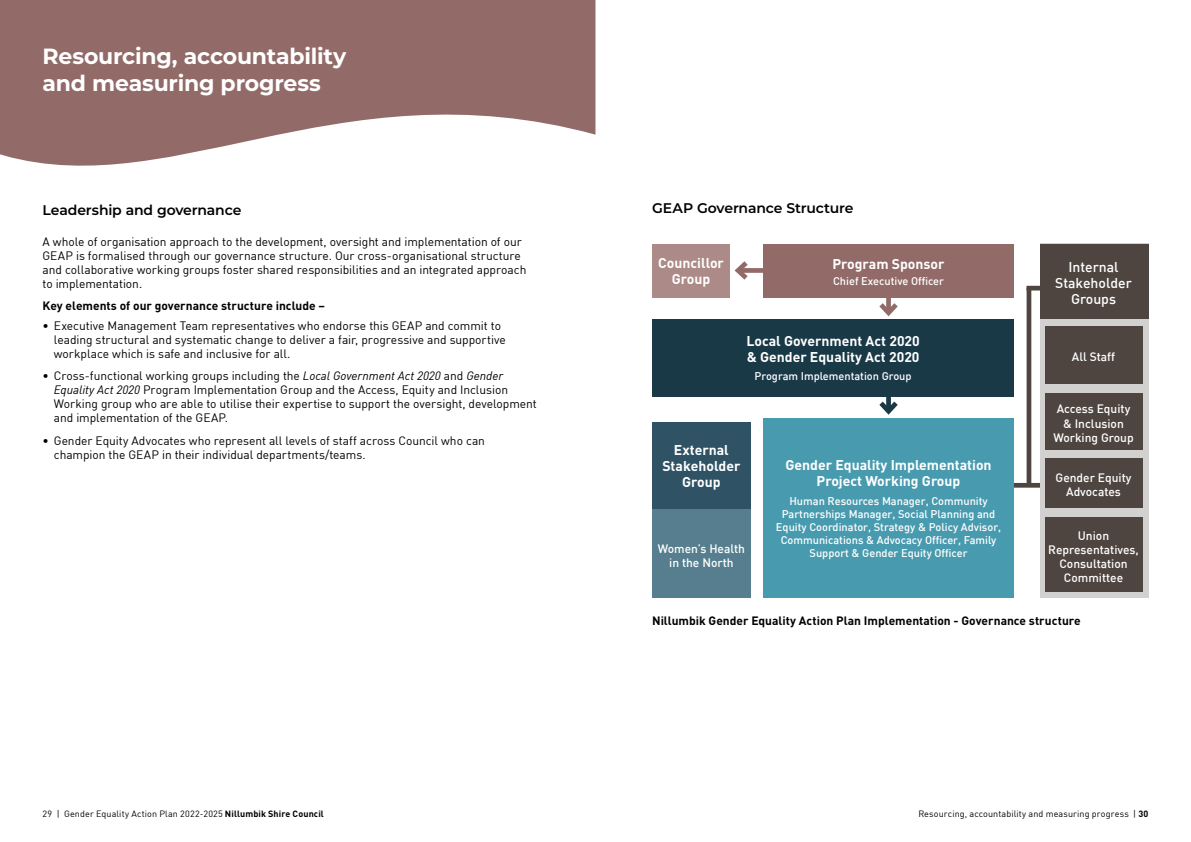
<style>
.page{position:relative;width:1191px;height:842px;background:#fff}
.page>*{position:absolute;margin:0;border:0;box-sizing:border-box;transform-origin:0 0}
.t1{font:700 22px/27px "Montserrat";letter-spacing:-.01em;color:#fff}
.t2{font:700 14px/16px "DIN";color:#fff;text-align:center}
.t3{font:600 14px "Montserrat";letter-spacing:-.01em;color:#000}
.t4{font:500 14px/16px "DIN";color:#fff;text-align:center}
.t5{font:12px/14px "DIN";letter-spacing:-.005em;color:#000}
.t6{font:500 12px/14px "DIN";color:#fff;text-align:center}
.t7{font:700 12px "DIN";color:#000}
.t8{font:500 11px/13px "DIN";color:#fff;text-align:center}
.t9{font:9px "DIN";letter-spacing:.015em;color:#000}
.s1{font-style:italic}
.s2{font-weight:700}
</style>
<div class="page">
<svg style="left:0;top:0;width:595px;height:166px;fill:#926b69"></svg>
<div style="left:1013px;top:483px;width:66px;height:5px;background:#4e4540"></div>
<div style="left:652px;top:245px;width:78px;height:53px;background:#ab8a87"></div>
<div style="left:1040px;top:244px;width:108px;height:354px;background:#d2d1d0"></div>
<div style="left:1044px;top:393px;width:98px;height:57px;background:#4e4540"></div>
<div style="left:1026px;top:288px;width:5px;height:197px;background:#4e4540"></div>
<hr style="left:1026px;top:286px;width:46px;height:4px;background:#4e4540">
<div style="left:1044px;top:326px;width:98px;height:58px;background:#4e4540"></div>
<svg style="left:879px;top:298px;width:19px;height:19px"></svg>
<div style="left:738px;top:268px;width:25px;height:5px;background:#926b69"></div>
<svg style="left:734px;top:261px;width:18px;height:19px"></svg>
<div style="left:763px;top:245px;width:251px;height:53px;background:#926b69"></div>
<div style="left:1044px;top:458px;width:98px;height:50px;background:#4e4540"></div>
<div style="left:652px;top:422px;width:98px;height:89px;background:#2f5365"></div>
<div style="left:652px;top:509px;width:98px;height:89px;background:#567e8e"></div>
<svg style="left:879px;top:397px;width:19px;height:18px"></svg>
<div style="left:652px;top:319px;width:362px;height:78px;background:#1a3947"></div>
<div style="left:763px;top:418px;width:251px;height:180px;background:#489baf"></div>
<div style="left:1044px;top:517px;width:98px;height:75px;background:#4e4540"></div>
<div style="left:1040px;top:244px;width:108px;height:74px;background:#4e4540"></div>
<h1 class="t1" style="left:43px;top:41px;width:305px">Resourcing, accountability and measuring progress</h1>
<p class="t3" style="left:43px;top:200px;width:200px">Leadership and governance</p>
<p class="t5" style="left:43px;top:234px;width:485px">A whole of organisation approach to the development, oversight and implementation of our GEAP is formalised through our governance structure. Our cross-organisational structure and collaborative working groups foster shared responsibilities and an integrated approach to implementation.</p>
<p class="t7" style="left:43px;top:298px;width:284px">Key elements of our governance structure include –</p>
<p class="t5" style="left:54px;top:318px;width:453px;text-indent:-11px">• Executive Management Team representatives who endorse this GEAP and commit to leading structural and systematic change to deliver a fair, progressive and supportive workplace which is safe and inclusive for all.</p>
<p class="t5" style="left:54px;top:369px;width:484px;text-indent:-11px">• Cross-functional working groups including the <span class="s1">Local Government Act 2020</span> and <span class="s1">Gender Equality Act 2020</span> Program Implementation Group and the Access, Equity and Inclusion Working group who are able to utilise their expertise to support the oversight, development and implementation of the GEAP.</p>
<p class="t5" style="left:54px;top:433px;width:433px;text-indent:-11px">• Gender Equity Advocates who represent all levels of staff across Council who can champion the GEAP in their individual departments/teams.</p>
<p class="t3" style="left:652px;top:198px;width:203px">GEAP Governance Structure</p>
<p class="t2" style="left:658px;top:255px;width:67px">Councillor<br>Group</p>
<p class="t2" style="left:832px;top:256px;width:114px">Program Sponsor</p>
<p class="t8" style="left:833px;top:274px;width:113px">Chief Executive Officer</p>
<p class="t2" style="left:746px;top:332px;width:175px;text-align:left">Local Government Act 2020 &amp; Gender Equality Act 2020</p>
<p class="t8" style="left:754px;top:369px;width:158px">Program Implementation Group</p>
<p class="t2" style="left:662px;top:442px;width:80px">External<br>Stakeholder<br>Group</p>
<p class="t6" style="left:657px;top:541px;width:89px">Women’s Health in the North</p>
<p class="t2" style="left:785px;top:456px;width:208px">Gender Equality Implementation<br>Project Working Group</p>
<p class="t8" style="left:776px;top:494px;width:227px">Human Resources Manager, Community Partnerships Manager, Social Planning and Equity Coordinator, Strategy &amp; Policy Advisor, Communications &amp; Advocacy Officer, Family Support &amp; Gender Equity Officer</p>
<p class="t4" style="left:1055px;top:258px;width:78px">Internal<br>Stakeholder<br>Groups</p>
<p class="t6" style="left:1072px;top:349px;width:45px">All Staff</p>
<p class="t6" style="left:1053px;top:402px;width:82px">Access Equity &amp; Inclusion<br>Working Group</p>
<p class="t6" style="left:1055px;top:470px;width:77px">Gender Equity<br>Advocates</p>
<p class="t6" style="left:1048px;top:528px;width:92px">Union<br>Representatives,<br>Consultation<br>Committee</p>
<p class="t7" style="left:652px;top:613px;width:430px">Nillumbik Gender Equality Action Plan Implementation - Governance structure</p>
<p class="t9" style="left:43px;top:808px;width:283px">29 | Gender Equality Action Plan 2022-2025 <span class="s2">Nillumbik Shire Council</span></p>
<p class="t9" style="left:918px;top:808px;width:231px">Resourcing, accountability and measuring progress | <span class="s2">30</span></p>
</div>
